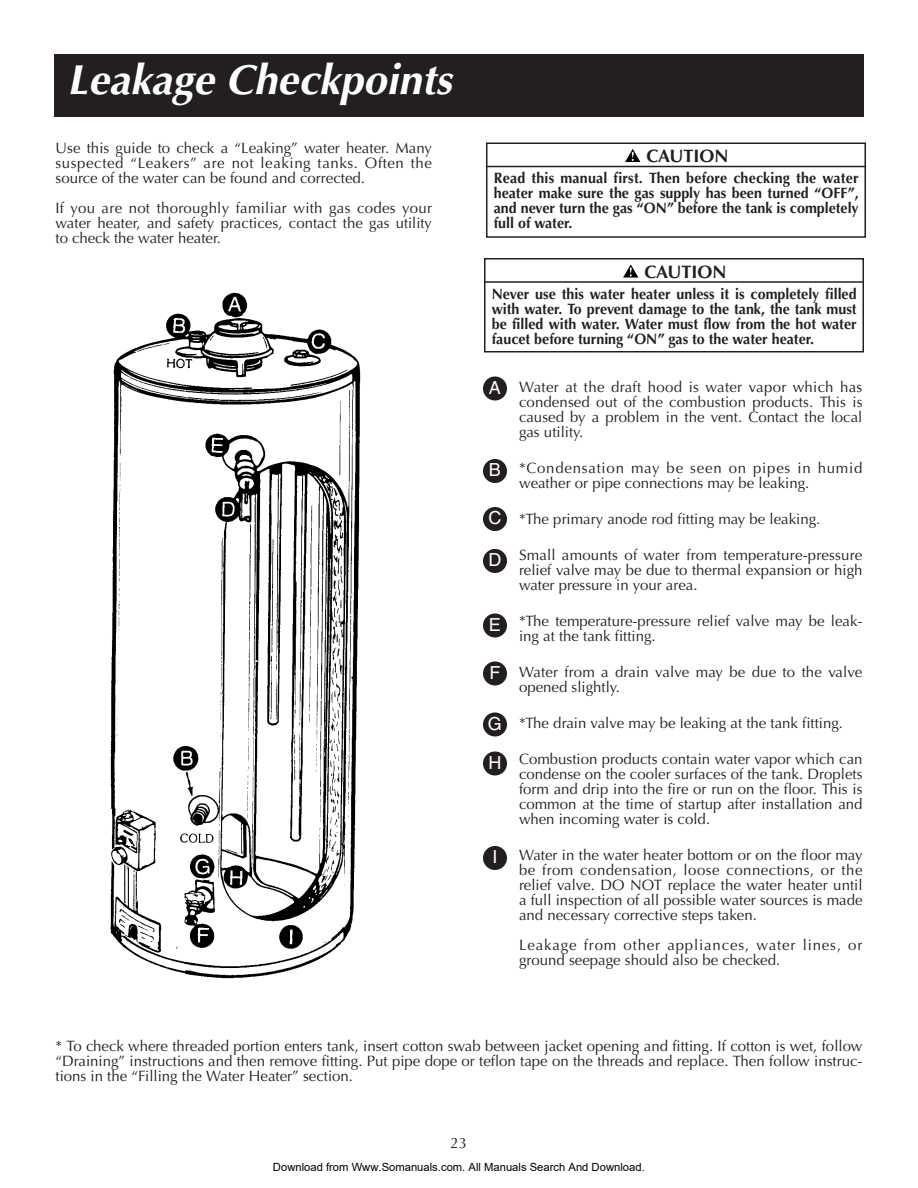
<style>
.page{position:relative;width:918px;height:1188px;background:#fff}
.page>*{position:absolute;margin:0;border:0;box-sizing:border-box;transform-origin:0 0}
.t1{font:italic 700 42px "Optima";color:#fff}
.t2{font:700 18px "Optima";color:#231f20}
.t3{font:18px "Helvetica";color:#fff}
.t4{font:15px/15px "Optima";color:#231f20;text-align:justify}
.t5{font:700 15px/15px "Optima";color:#231f20;text-align:justify;scale:.95 1}
.t6{font:15px/15px "Optima";letter-spacing:.06em;color:#231f20}
.t7{font:11.25px "Arial";color:#000}
</style>
<div class="page">
<img style="left:110px;top:292px;width:251px;height:687px">
<div style="left:483px;top:377px;width:24px;height:24px;background:#231f20;border-radius:50%"></div>
<div style="left:483px;top:459px;width:24px;height:24px;background:#231f20;border-radius:50%"></div>
<div style="left:483px;top:507px;width:24px;height:24px;background:#231f20;border-radius:50%"></div>
<div style="left:483px;top:549px;width:24px;height:24px;background:#231f20;border-radius:50%"></div>
<div style="left:483px;top:614px;width:24px;height:24px;background:#231f20;border-radius:50%"></div>
<div style="left:483px;top:661px;width:24px;height:24px;background:#231f20;border-radius:50%"></div>
<div style="left:483px;top:712px;width:24px;height:24px;background:#231f20;border-radius:50%"></div>
<div style="left:483px;top:751px;width:24px;height:24px;background:#231f20;border-radius:50%"></div>
<div style="left:483px;top:846px;width:24px;height:24px;background:#231f20;border-radius:50%"></div>
<div style="left:54px;top:54px;width:810px;height:63px;background:#231f20"></div>
<svg style="left:625px;top:149px;width:15px;height:13px"></svg>
<div style="left:486px;top:142px;width:380px;height:96px;border:2px solid #231f20"></div>
<hr style="left:487px;top:166px;width:379px;height:1px;background:#231f20">
<svg style="left:623px;top:264px;width:15px;height:14px"></svg>
<div style="left:484px;top:258px;width:380px;height:94px;border:2px solid #231f20"></div>
<hr style="left:485px;top:281px;width:379px;height:2px;background:#231f20">
<h1 class="t1" style="left:67px;top:63px;width:386px">Leakage Checkpoints</h1>
<p class="t4" style="left:56px;top:142px;width:378px">Use this guide to check a “Leaking” water heater. Many suspected “Leakers” are not leaking tanks. Often the source of the water can be found and corrected.</p>
<p class="t4" style="left:56px;top:202px;width:378px">If you are not thoroughly familiar with gas codes your water heater, and safety practices, contact the gas utility to check the water heater.</p>
<p class="t2" style="left:647px;top:148px;width:83px">CAUTION</p>
<p class="t5" style="left:494px;top:172px;width:386px">Read this manual first. Then before checking the water heater make sure the gas supply has been turned “OFF”, and never turn the gas “ON” before the tank is completely full of water.</p>
<p class="t2" style="left:645px;top:264px;width:83px">CAUTION</p>
<p class="t5" style="left:492px;top:287px;width:386px">Never use this water heater unless it is completely filled with water. To prevent damage to the tank, the tank must be filled with water. Water must flow from the hot water faucet before turning “ON” gas to the water heater.</p>
<p class="t3" style="left:489px;top:381px;width:14px">A</p>
<p class="t3" style="left:489px;top:463px;width:14px">B</p>
<p class="t3" style="left:489px;top:511px;width:14px">C</p>
<p class="t3" style="left:489px;top:553px;width:14px">D</p>
<p class="t3" style="left:489px;top:618px;width:14px">E</p>
<p class="t3" style="left:490px;top:666px;width:12px">F</p>
<p class="t3" style="left:488px;top:717px;width:16px">G</p>
<p class="t3" style="left:489px;top:756px;width:14px">H</p>
<p class="t3" style="left:492px;top:850px;width:7px">I</p>
<p class="t4" style="left:519px;top:381px;width:345px">Water at the draft hood is water vapor which has condensed out of the combustion products. This is caused by a problem in the vent. Contact the local gas utility.</p>
<p class="t4" style="left:519px;top:462px;width:345px">*Condensation may be seen on pipes in humid weather or pipe connections may be leaking.</p>
<p class="t4" style="left:519px;top:513px;width:303px">*The primary anode rod fitting may be leaking.</p>
<p class="t4" style="left:519px;top:549px;width:345px">Small amounts of water from temperature-pressure relief valve may be due to thermal expansion or high water pressure in your area.</p>
<p class="t4" style="left:519px;top:615px;width:345px">*The temperature-pressure relief valve may be leak&shy;ing at the tank fitting.</p>
<p class="t4" style="left:519px;top:666px;width:345px">Water from a drain valve may be due to the valve opened slightly.</p>
<p class="t4" style="left:519px;top:717px;width:326px">*The drain valve may be leaking at the tank fitting.</p>
<p class="t4" style="left:519px;top:753px;width:345px">Combustion products contain water vapor which can condense on the cooler surfaces of the tank. Droplets form and drip into the fire or run on the floor. This is common at the time of startup after installation and when incoming water is cold.</p>
<p class="t4" style="left:519px;top:849px;width:345px">Water in the water heater bottom or on the floor may be from condensation, loose connections, or the relief valve. DO NOT replace the water heater until a full inspection of all possible water sources is made and necessary corrective steps taken.</p>
<p class="t6" style="left:519px;top:939px;width:345px">Leakage from other appliances, water lines, or ground seepage should also be checked.</p>
<p class="t4" style="left:56px;top:1040px;width:809px">* To check where threaded portion enters tank, insert cotton swab between jacket opening and fitting. If cotton is wet, follow “Draining” instructions and then remove fitting. Put pipe dope or teflon tape on the threads and replace. Then follow instruc&shy;tions in the “Filling the Water Heater” section.</p>
<p class="t4" style="left:451px;top:1137px;width:18px">23</p>
<p class="t7" style="left:273px;top:1160px;width:373px">Download from Www.Somanuals.com. All Manuals Search And Download.</p>
</div>
